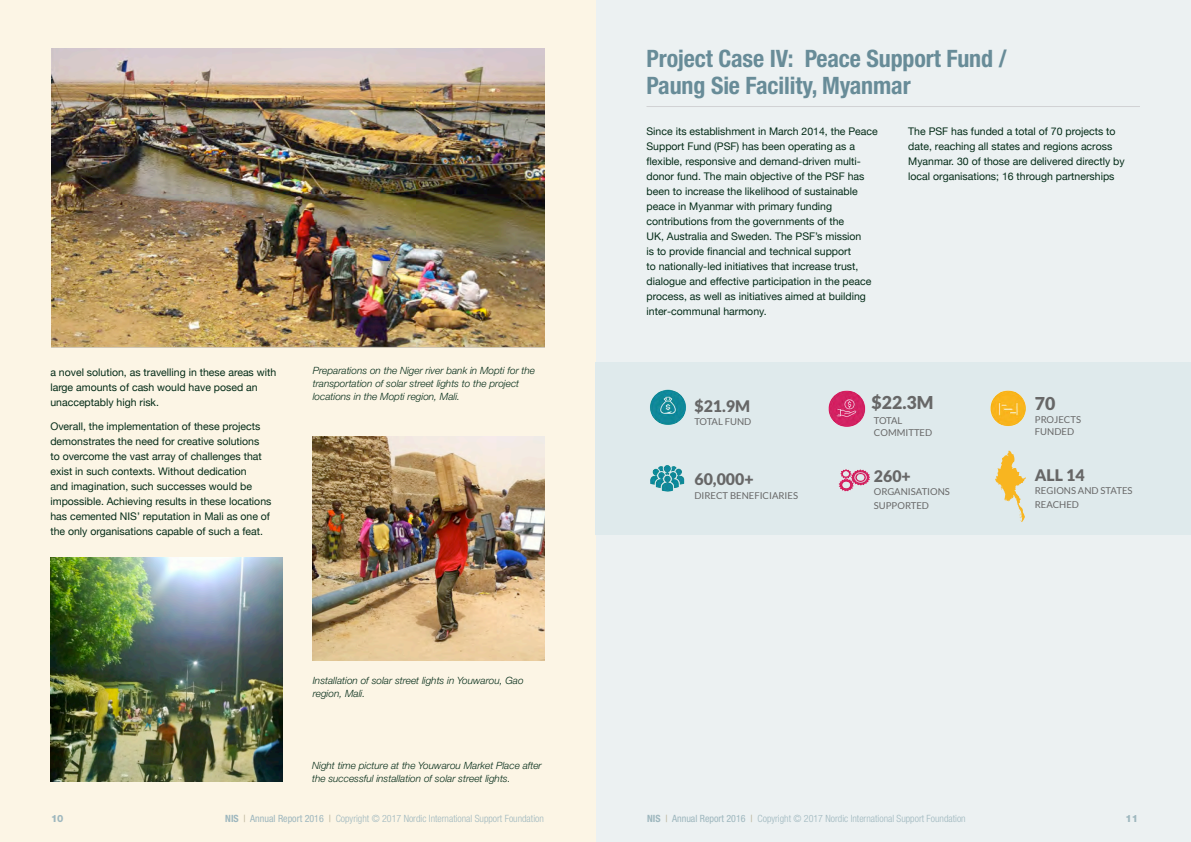
<style>
.page{position:relative;width:1191px;height:842px;background:#fff}
.page>*{position:absolute;margin:0;border:0;box-sizing:border-box;transform-origin:0 0}
.Heading_1{font:700 condensed 24px/27px "Helvetica Neue";letter-spacing:-.005em;color:#688c98}
.t1{font:900 17.7px "Lato";color:#676767}
.t2{font:900 15.9px "Lato";color:#676767}
.Body_Text{font:10.5px/15px "Helvetica Neue";color:#032b17}
.photo_caption{font:italic 300 10px/13px "Helvetica Neue";color:#032b17}
.t3{font:300 condensed 10px "Helvetica Neue";color:#9eb7be}
.t4{font:800 10px "Helvetica Neue";color:#9eb7be}
.t5{font:9.5px/11.4px "Lato";color:#676767}
.s1{font-weight:700}
.s2{font-weight:400;color:#b9b298}
.s3{font-weight:400}
</style>
<div class="page">
<div style="left:595px;top:0;width:596px;height:842px;background:#ecf1f2"></div>
<div style="left:0;top:0;width:595px;height:842px;background:#fcf5e5"></div>
<hr style="left:646px;top:106px;width:494px;height:1px;background:#d1d2d4">
<div style="left:595px;top:362px;width:596px;height:172px;background:#dfeaec"></div>
<img style="left:51px;top:48px;width:493px;height:299px">
<img style="left:313px;top:436px;width:231px;height:225px">
<img style="left:50px;top:557px;width:233px;height:225px">
<img style="left:650px;top:389px;width:36px;height:36px">
<img style="left:828px;top:390px;width:38px;height:37px">
<img style="left:990px;top:390px;width:36px;height:37px">
<img style="left:650px;top:465px;width:35px;height:27px">
<img style="left:838px;top:469px;width:32px;height:23px">
<svg style="left:995px;top:450px;width:30px;height:72px"></svg>
<p class="Body_Text" style="left:50px;top:364px;width:227px">a novel solution, as travelling in these areas with large amounts of cash would have posed an unacceptably high risk.</p>
<p class="Body_Text" style="left:50px;top:418px;width:222px">Overall, the implementation of these projects demonstrates the need for creative solutions<br>to overcome the vast array of challenges that exist in such contexts. Without dedication<br>and imagination, such successes would be impossible. Achieving results in these locations has cemented NIS’ reputation in Mali as one of the only organisations capable of such a feat.</p>
<p class="photo_caption" style="left:313px;top:364px;width:224px">Preparations on the Niger river bank in Mopti for the transportation of solar street lights to the project locations in the Mopti region, Mali.</p>
<p class="photo_caption" style="left:313px;top:674px;width:212px">Installation of solar street lights in Youwarou, Gao region, Mali.</p>
<p class="photo_caption" style="left:312px;top:759px;width:231px">Night time picture at the Youwarou Market Place after the successful installation of solar street lights.</p>
<p class="Heading_1" style="left:646px;top:45px;width:362px">Project Case IV: Peace Support Fund /<br>Paung Sie Facility, Myanmar</p>
<p class="Body_Text" style="left:646px;top:124px;width:233px">Since its establishment in March 2014, the Peace Support Fund (PSF) has been operating as a flexible, responsive and demand-driven multi&shy;donor fund. The main objective of the PSF has been to increase the likelihood of sustainable peace in Myanmar with primary funding contributions from the governments of the<br>UK, Australia and Sweden. The PSF’s mission<br>is to provide financial and technical support<br>to nationally-led initiatives that increase trust, dialogue and effective participation in the peace process, as well as initiatives aimed at building inter-communal harmony.</p>
<p class="Body_Text" style="left:908px;top:124px;width:218px">The PSF has funded a total of 70 projects to date, reaching all states and regions across Myanmar. 30 of those are delivered directly by local organisations; 16 through partnerships</p>
<p class="t2" style="left:694px;top:397px;width:57px">$21.9M</p>
<p class="t1" style="left:871px;top:392px;width:63px">$22.3M</p>
<p class="t5" style="left:694px;top:416px;width:58px">TOTAL FUND</p>
<p class="t5" style="left:874px;top:415px;width:60px">TOTAL<br>COMMITTED</p>
<p class="t1" style="left:1035px;top:393px;width:22px">70</p>
<p class="t5" style="left:1035px;top:414px;width:48px">PROJECTS<br>FUNDED</p>
<p class="t2" style="left:694px;top:470px;width:61px">60,000+</p>
<p class="t5" style="left:694px;top:489px;width:105px">DIRECT BENEFICIARIES</p>
<p class="t2" style="left:874px;top:467px;width:38px">260+</p>
<p class="t5" style="left:874px;top:485px;width:78px;line-height:13.3px">ORGANISATIONS<br>SUPPORTED</p>
<p class="t2" style="left:1034px;top:466px;width:51px">ALL 14</p>
<p class="t5" style="left:1034px;top:484px;width:99px;line-height:13.3px">REGIONS AND STATES<br>REACHED</p>
<p class="t4" style="left:51px;top:812px;width:14px">10</p>
<p class="t3" style="left:225px;top:813px;width:320px"><span class="s1">NIS</span> <span class="s2">|</span> <span class="s3">Annual Report 2016</span> <span class="s2">|</span> Copyright © 2017 Nordic International Support Foundation</p>
<p class="t3" style="left:647px;top:813px;width:320px"><span class="s1">NIS</span> <span class="s2">|</span> <span class="s3">Annual Report 2016</span> <span class="s2">|</span> Copyright © 2017 Nordic International Support Foundation</p>
<p class="t4" style="left:1125px;top:812px;width:14px">11</p>
</div>
